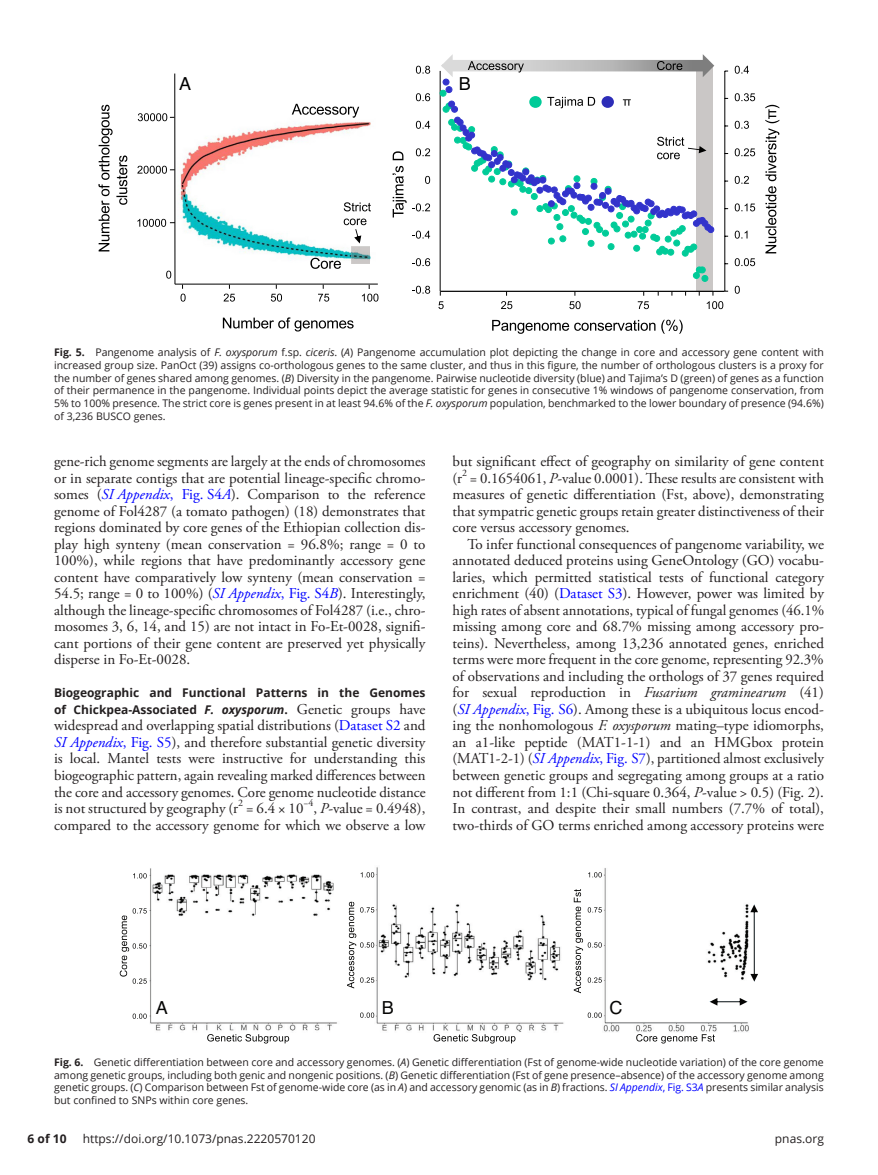
<style>
.page{position:relative;width:878px;height:1175px;background:#fff}
.page>*{position:absolute;margin:0;border:0;box-sizing:border-box;transform-origin:0 0}
.t1{font:18px "Helvetica";color:#050504}
.t2{font:18px "Helvetica";color:#000}
.t3{font:15px/16.5px "Adobe Garamond Pro";color:#231f20;text-align:justify}
.t4{font:700 12px/16.5px "Open Sans";color:#231f20}
.t5{font:12px "Open Sans";color:#231f20}
.t6{font:10.5px/12.8px "Open Sans";color:#231f20;text-align:justify}
.t7{font:10.05px "Adobe Garamond Pro";color:#231f20}
.s1{font-weight:700}
.s2{font-style:italic}
.s3{font-style:italic;color:#00f}
.s4{color:#00f}
.s5{font-family:"Adobe Garamond Pro";font-weight:400;font-size:15px}
</style>
<div class="page">
<img style="left:179px;top:122px;width:192px;height:141px">
<hr style="left:174px;top:74px;width:1px;height:210px;background:#000">
<hr style="left:175px;top:284px;width:202px;height:1px;background:#000">
<svg style="left:223px;top:317px;width:130px;height:14px"></svg>
<svg style="left:98px;top:105px;width:29px;height:146px"></svg>
<svg style="left:166px;top:271px;width:5px;height:8px"></svg>
<svg style="left:180px;top:284px;width:5px;height:17px"></svg>
<svg style="left:223px;top:284px;width:12px;height:17px"></svg>
<svg style="left:271px;top:284px;width:11px;height:17px"></svg>
<svg style="left:318px;top:284px;width:11px;height:17px"></svg>
<svg style="left:138px;top:113px;width:36px;height:8px"></svg>
<svg style="left:137px;top:166px;width:38px;height:8px"></svg>
<svg style="left:137px;top:219px;width:38px;height:8px"></svg>
<svg style="left:310px;top:258px;width:31px;height:11px"></svg>
<svg style="left:291px;top:104px;width:68px;height:14px"></svg>
<svg style="left:362px;top:285px;width:16px;height:16px"></svg>
<svg style="left:765px;top:105px;width:14px;height:148px"></svg>
<svg style="left:492px;top:320px;width:190px;height:14px"></svg>
<svg style="left:392px;top:151px;width:14px;height:66px"></svg>
<svg style="left:412px;top:286px;width:18px;height:8px"></svg>
<svg style="left:412px;top:258px;width:18px;height:8px"></svg>
<svg style="left:412px;top:231px;width:18px;height:8px"></svg>
<svg style="left:412px;top:203px;width:18px;height:8px"></svg>
<svg style="left:425px;top:176px;width:5px;height:8px"></svg>
<svg style="left:416px;top:148px;width:14px;height:8px"></svg>
<svg style="left:416px;top:121px;width:14px;height:8px"></svg>
<svg style="left:416px;top:93px;width:14px;height:8px"></svg>
<svg style="left:416px;top:66px;width:14px;height:8px"></svg>
<svg style="left:352px;top:263px;width:17px;height:1px"></svg>
<img style="left:352px;top:246px;width:17px;height:17px">
<svg style="left:343px;top:202px;width:28px;height:9px"></svg>
<svg style="left:343px;top:218px;width:23px;height:25px"></svg>
<svg style="left:438px;top:54px;width:316px;height:255px"></svg>
<img style="left:150px;top:867px;width:599px;height:165px">
<svg style="left:709px;top:998px;width:38px;height:7px"></svg>
<svg style="left:750px;top:904px;width:7px;height:77px"></svg>
<svg style="left:636px;top:1034px;width:78px;height:9px"></svg>
<svg style="left:207px;top:1034px;width:82px;height:9px"></svg>
<svg style="left:433px;top:1034px;width:82px;height:9px"></svg>
<svg style="left:588px;top:872px;width:13px;height:5px"></svg>
<svg style="left:573px;top:889px;width:28px;height:104px"></svg>
<svg style="left:587px;top:1012px;width:14px;height:5px"></svg>
<svg style="left:360px;top:872px;width:14px;height:5px"></svg>
<svg style="left:347px;top:901px;width:27px;height:87px"></svg>
<svg style="left:360px;top:1012px;width:14px;height:5px"></svg>
<svg style="left:133px;top:873px;width:14px;height:5px"></svg>
<svg style="left:120px;top:908px;width:27px;height:75px"></svg>
<svg style="left:133px;top:1013px;width:14px;height:5px"></svg>
<p class="t2" style="left:179px;top:70px;width:14px">A</p>
<p class="t2" style="left:458px;top:70px;width:14px">B</p>
<p class="t6" style="left:54px;top:345px;width:771px"><span class="s1">Fig. 5.</span> Pangenome analysis of <span class="s2">F. oxysporum</span> f.sp. <span class="s2">ciceris</span>. (<span class="s2">A</span>) Pangenome accumulation plot depicting the change in core and accessory gene content with increased group size. PanOct (39) assigns co-orthologous genes to the same cluster, and thus in this figure, the number of orthologous clusters is a proxy for the number of genes shared among genomes. (<span class="s2">B</span>) Diversity in the pangenome. Pairwise nucleotide diversity (blue) and Tajima’s D (green) of genes as a function of their permanence in the pangenome. Individual points depict the average statistic for genes in consecutive 1% windows of pangenome conservation, from 5% to 100% presence. The strict core is genes present in at least 94.6% of the <span class="s2">F. oxysporum</span> population, benchmarked to the lower boundary of presence (94.6%) of 3,236 BUSCO genes.</p>
<p class="t3" style="left:54px;top:454px;width:373px">gene-rich genome segments are largely at the ends of chromosomes or in separate contigs that are potential lineage-specific chromo&shy;somes (<span class="s3">SI Appendix</span><span class="s4">, Fig. S4</span><span class="s3">A</span>). Comparison to the reference genome of Fol4287 (a tomato pathogen) (18) demonstrates that regions dominated by core genes of the Ethiopian collection dis&shy;play high synteny (mean conservation = 96.8%; range = 0 to 100%), while regions that have predominantly accessory gene content have comparatively low synteny (mean conservation = 54.5; range = 0 to 100%) (<span class="s3">SI Appendix</span><span class="s4">, Fig. S4</span><span class="s3">B</span>). Interestingly, although the lineage-specific chromosomes of Fol4287 (i.e., chro&shy;mosomes 3, 6, 14, and 15) are not intact in Fo-Et-0028, signifi&shy;cant portions of their gene content are preserved yet physically disperse in Fo-Et-0028.</p>
<p class="t4" style="left:54px;top:684px;width:373px">Biogeographic and Functional Patterns in the Genomes of Chickpea-Associated <span class="s2">F. oxysporum</span>. <span class="s5">Genetic groups have</span></p>
<p class="t3" style="left:54px;top:718px;width:373px">widespread and overlapping spatial distributions (<span class="s4">Dataset S2</span> and <span class="s3">SI Appendix</span><span class="s4">, Fig. S5</span>), and therefore substantial genetic diversity is local. Mantel tests were instructive for understanding this biogeographic pattern, again revealing marked differences between the core and accessory genomes. Core genome nucleotide distance is not structured by geography (r</p>
<p class="t7" style="left:238px;top:797px;width:6px">2</p>
<p class="t3" style="left:246px;top:800px;width:59px">= 6.4 × 10</p>
<p class="t7" style="left:303px;top:797px;width:11px">−4</p>
<p class="t3" style="left:54px;top:800px;width:373px;text-align:right">, <span class="s2">P</span>-value = 0.4948),<br>compared to the accessory genome for which we observe a low</p>
<p class="t3" style="left:452px;top:454px;width:373px">but significant effect of geography on similarity of gene content (r</p>
<p class="t7" style="left:462px;top:467px;width:6px">2</p>
<p class="t3" style="left:452px;top:470px;width:373px;text-indent:17px">= 0.1654061, <span class="s2">P</span>-value 0.0001). These results are consistent with measures of genetic differentiation (Fst, above), demonstrating that sympatric genetic groups retain greater distinctiveness of their core versus accessory genomes.</p>
<p class="t3" style="left:452px;top:536px;width:373px;text-indent:15px">To infer functional consequences of pangenome variability, we annotated deduced proteins using GeneOntology (GO) vocabu&shy;laries, which permitted statistical tests of functional category enrichment (40) (<span class="s4">Dataset S3</span>). However, power was limited by high rates of absent annotations, typical of fungal genomes (46.1% missing among core and 68.7% missing among accessory pro&shy;teins). Nevertheless, among 13,236 annotated genes, enriched terms were more frequent in the core genome, representing 92.3% of observations and including the orthologs of 37 genes required for sexual reproduction in <span class="s2">Fusarium graminearum</span> (41) (<span class="s3">SI Appendix</span><span class="s4">, Fig. S6</span>). Among these is a ubiquitous locus encod&shy;ing the nonhomologous <span class="s2">F. oxysporum</span> mating–type idiomorphs, an a1-like peptide (MAT1-1-1) and an HMGbox protein (MAT1-2-1) (<span class="s3">SI Appendix</span><span class="s4">, Fig. S7</span>), partitioned almost exclusively between genetic groups and segregating among groups at a ratio not different from 1:1 (Chi-square 0.364, <span class="s2">P</span>-value &gt; 0.5) (Fig. 2).<br>In contrast, and despite their small numbers (7.7% of total), two-thirds of GO terms enriched among accessory proteins were</p>
<p class="t1" style="left:156px;top:993px;width:14px">A</p>
<p class="t1" style="left:381px;top:993px;width:14px">B</p>
<p class="t1" style="left:609px;top:993px;width:14px">C</p>
<p class="t6" style="left:54px;top:1055px;width:771px"><span class="s1">Fig. 6.</span> Genetic differentiation between core and accessory genomes. (<span class="s2">A</span>) Genetic differentiation (Fst of genome-wide nucleotide variation) of the core genome among genetic groups, including both genic and nongenic positions. (<span class="s2">B</span>) Genetic differentiation (Fst of gene presence–absence) of the accessory genome among genetic groups. (<span class="s2">C</span>) Comparison between Fst of genome-wide core (as in <span class="s2">A</span>) and accessory genomic (as in <span class="s2">B</span>) fractions. <span class="s3">SI Appendix</span><span class="s4">, Fig. S3</span><span class="s3">A</span> presents similar analysis but confined to SNPs within core genes.</p>
<p class="t4" style="left:28px;top:1130px;width:40px">6 of 10</p>
<p class="t5" style="left:83px;top:1130px;width:234px">https://doi.org/10.1073/pnas.2220570120</p>
<p class="t5" style="left:774px;top:1130px;width:51px">pnas.org</p>
</div>
